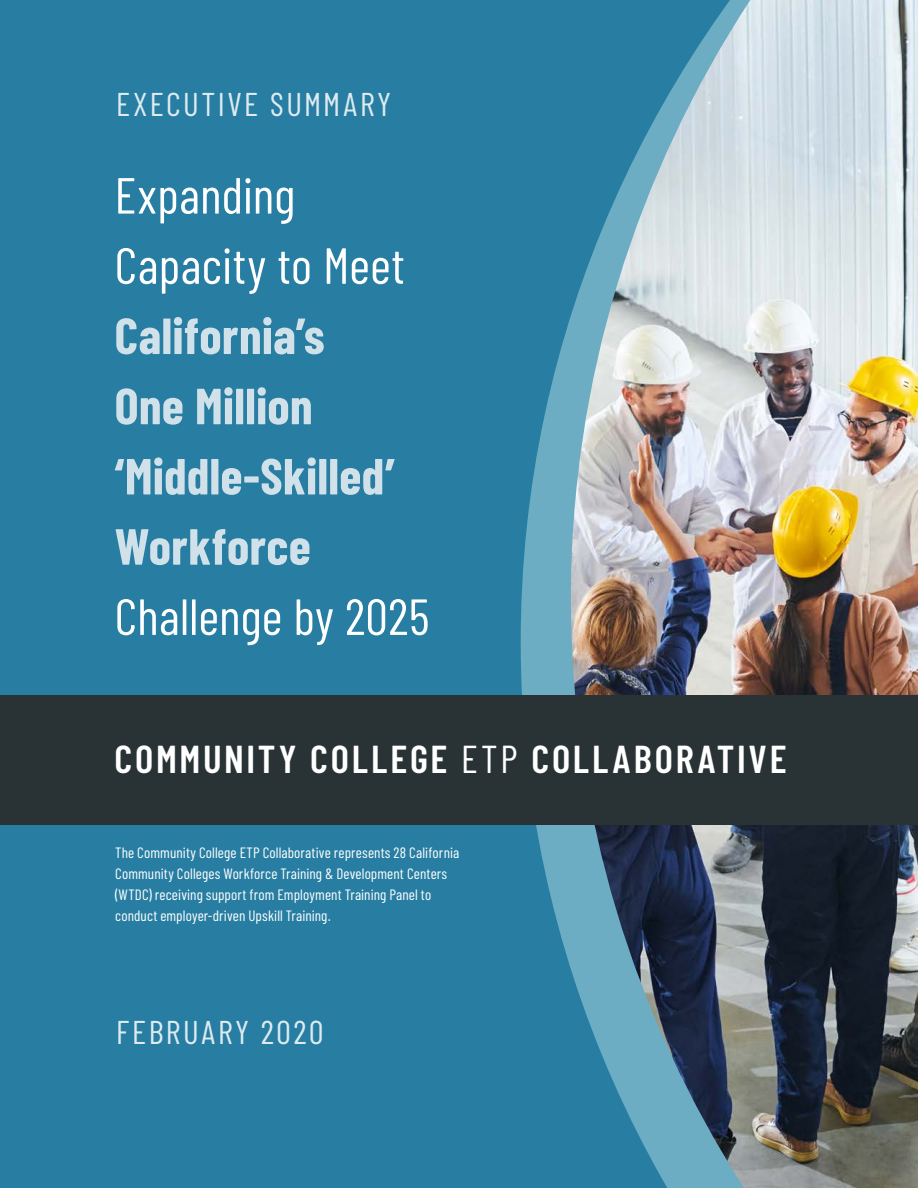
<style>
.page{position:relative;width:918px;height:1188px;background:#277ea2}
.page>*{position:absolute;margin:0;border:0;box-sizing:border-box;transform-origin:0 0}
.t1{font:700 50.7px/70.2px "Barlow Condensed";letter-spacing:.005em;color:#d0e1ea}
.t2{font:600 39px "Barlow Condensed";letter-spacing:.07em;color:#fff}
.t3{font:33px "Barlow Condensed";letter-spacing:.075em;color:#deebf1}
.t4{font:15px/21px "Barlow Condensed";letter-spacing:.01em;color:#fff}
.s1{font-weight:400;color:#fff}
.s2{font-weight:400}
</style>
<div class="page">
<svg style="left:521px;top:316px;width:50px;height:653px;fill:#6dadc4"></svg>
<img style="left:571px;top:0;width:347px;height:1188px">
<div style="left:0;top:695px;width:918px;height:130px;background:#293234"></div>
<p class="t3" style="left:116px;top:84px;width:277px">EXECUTIVE SUMMARY</p>
<p class="t1" style="left:115px;top:159px;width:316px"><span class="s1">Expanding<br>Capacity to Meet<br></span>California’s<br>One Million ‘Middle-Skilled’<br>Workforce<br><span class="s1">Challenge by 2025</span></p>
<p class="t2" style="left:115px;top:735px;width:674px">COMMUNITY COLLEGE <span class="s2">ETP</span> COLLABORATIVE</p>
<p class="t4" style="left:115px;top:842px;width:346px">The Community College ETP Collaborative represents 28 California Community Colleges Workforce Training &amp; Development Centers (WTDC) receiving support from Employment Training Panel to conduct employer-driven Upskill Training.</p>
<p class="t3" style="left:116px;top:1011px;width:208px">FEBRUARY 2020</p>
</div>
